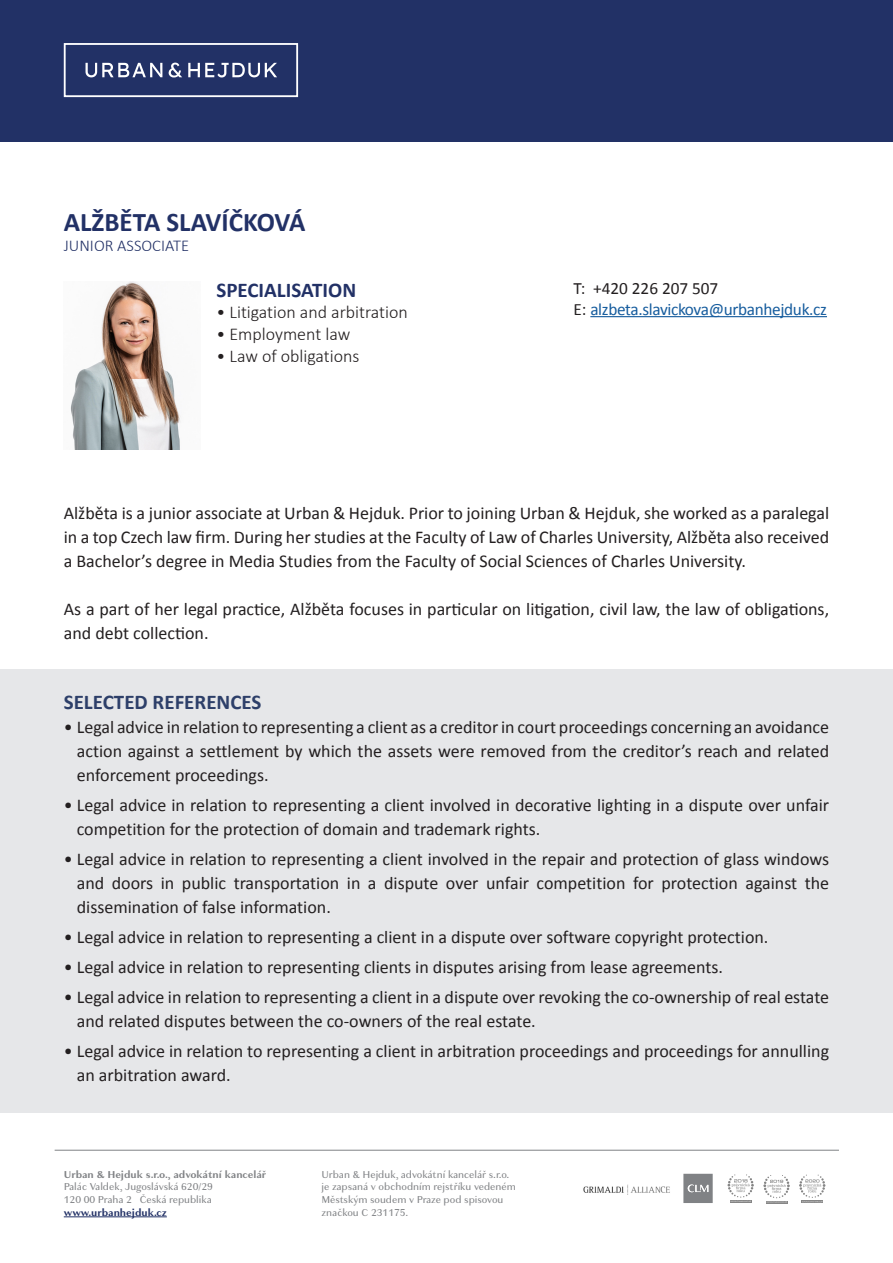
<style>
.page{position:relative;width:893px;height:1263px;background:#fff}
.page>*{position:absolute;margin:0;border:0;box-sizing:border-box;transform-origin:0 0}
.t1{font:700 27px "Calibri";color:#223166}
.t2{font:700 21px "Calibri";color:#2d3f69}
.t3{font:700 21px "Calibri";color:#223166}
.t4{font:18px/24px "Calibri";color:#231f20}
.t5{font:300 18px "Calibri";color:#231f20}
.t6{font:17.25px "Calibri";letter-spacing:-.02em;color:#175d9e}
.t7{font:17.25px "Calibri";color:#231f20}
.t8{font:300 16.5px "Calibri";color:#223166}
.t9{font:10.5px/12.6px "Granville";color:#808285}
.t10{font:700 10.5px "Granville";color:#808285}
.t11{font:700 10.5px "Granville";color:#223166}
.s1{color:#231f20}
</style>
<div class="page">
<div style="left:0;top:669px;width:893px;height:444px;background:#e6e7e9"></div>
<img style="left:70px;top:281px;width:111px;height:169px">
<hr style="left:64px;top:1216px;width:103px;height:1px;background:#223166">
<hr style="left:55px;top:1150px;width:784px;height:1px;background:#808285">
<hr style="left:590px;top:316px;width:237px;height:1px;background:#175d9e">
<div style="left:0;top:0;width:893px;height:142px;background:#223166"></div>
<svg style="left:86px;top:63px;width:76px;height:14px"></svg>
<svg style="left:169px;top:63px;width:13px;height:14px"></svg>
<svg style="left:188px;top:63px;width:89px;height:14px"></svg>
<div style="left:64px;top:43px;width:234px;height:54px;border:2px solid #fff"></div>
<hr style="left:730px;top:1200px;width:21px;height:3px;background:#858585">
<svg style="left:727px;top:1174px;width:27px;height:28px"></svg>
<svg style="left:763px;top:1175px;width:27px;height:28px"></svg>
<hr style="left:801px;top:1200px;width:22px;height:3px;background:#868686">
<svg style="left:799px;top:1174px;width:26px;height:28px"></svg>
<svg style="left:683px;top:1174px;width:30px;height:29px"></svg>
<img style="left:583px;top:1184px;width:87px;height:11px">
<p class="t1" style="left:64px;top:203px;width:243px">ALŽBĚTA SLAVÍČKOVÁ</p>
<p class="t8" style="left:64px;top:235px;width:127px">JUNIOR ASSOCIATE</p>
<p class="t3" style="left:216px;top:275px;width:141px">SPECIALISATION</p>
<p class="t5" style="left:216px;top:301px;width:193px">• Litigation and arbitration</p>
<p class="t5" style="left:216px;top:323px;width:135px">• Employment law</p>
<p class="t5" style="left:216px;top:344px;width:145px">• Law of obligations</p>
<p class="t7" style="left:573px;top:276px;width:146px">T: +420 226 207 507</p>
<p class="t6" style="left:573px;top:297px;width:255px"><span class="s1">E:</span> alzbeta.slavickova@urbanhejduk.cz</p>
<p class="t4" style="left:64px;top:500px;width:767px;text-align:justify">Alžběta is a junior associate at Urban &amp; Hejduk. Prior to joining Urban &amp; Hejduk, she worked as a paralegal in a top Czech law firm. During her studies at the Faculty of Law of Charles University, Alžběta also received a Bachelor’s degree in Media Studies from the Faculty of Social Sciences of Charles University.</p>
<p class="t4" style="left:64px;top:596px;width:767px">As a part of her legal practice, Alžběta focuses in particular on litigation, civil law, the law of obligations, and debt collection.</p>
<p class="t2" style="left:64px;top:687px;width:199px">SELECTED REFERENCES</p>
<p class="t4" style="left:77px;top:715px;width:754px;text-align:justify;text-indent:-13px">• Legal advice in relation to representing a client as a creditor in court proceedings concerning an avoidance action against a settlement by which the assets were removed from the creditor’s reach and related enforcement proceedings.</p>
<p class="t4" style="left:77px;top:793px;width:754px;text-indent:-13px">• Legal advice in relation to representing a client involved in decorative lighting in a dispute over unfair competition for the protection of domain and trademark rights.</p>
<p class="t4" style="left:77px;top:847px;width:754px;text-align:justify;text-indent:-13px">• Legal advice in relation to representing a client involved in the repair and protection of glass windows and doors in public transportation in a dispute over unfair competition for protection against the dissemination of false information.</p>
<p class="t4" style="left:64px;top:925px;width:706px">• Legal advice in relation to representing a client in a dispute over software copyright protection.</p>
<p class="t4" style="left:64px;top:955px;width:661px">• Legal advice in relation to representing clients in disputes arising from lease agreements.</p>
<p class="t4" style="left:77px;top:985px;width:754px;text-indent:-13px">• Legal advice in relation to representing a client in a dispute over revoking the co-ownership of real estate and related disputes between the co-owners of the real estate.</p>
<p class="t4" style="left:77px;top:1039px;width:754px;text-indent:-13px">• Legal advice in relation to representing a client in arbitration proceedings and proceedings for annulling an arbitration award.</p>
<p class="t10" style="left:64px;top:1167px;width:204px">Urban &amp; Hejduk s.r.o., advokátní kancelář</p>
<p class="t9" style="left:64px;top:1181px;width:151px">Palác Valdek, Jugoslávská 620/29</p>
<p class="t9" style="left:64px;top:1193px;width:149px">120 00 Praha 2 Česká republika</p>
<p class="t11" style="left:64px;top:1205px;width:105px">www.urbanhejduk.cz</p>
<p class="t9" style="left:321px;top:1168px;width:196px">Urban &amp; Hejduk, advokátní kancelář s.r.o. je zapsaná v obchodním rejstříku vedeném Městským soudem v Praze pod spisovou značkou C 231175.</p>
</div>
